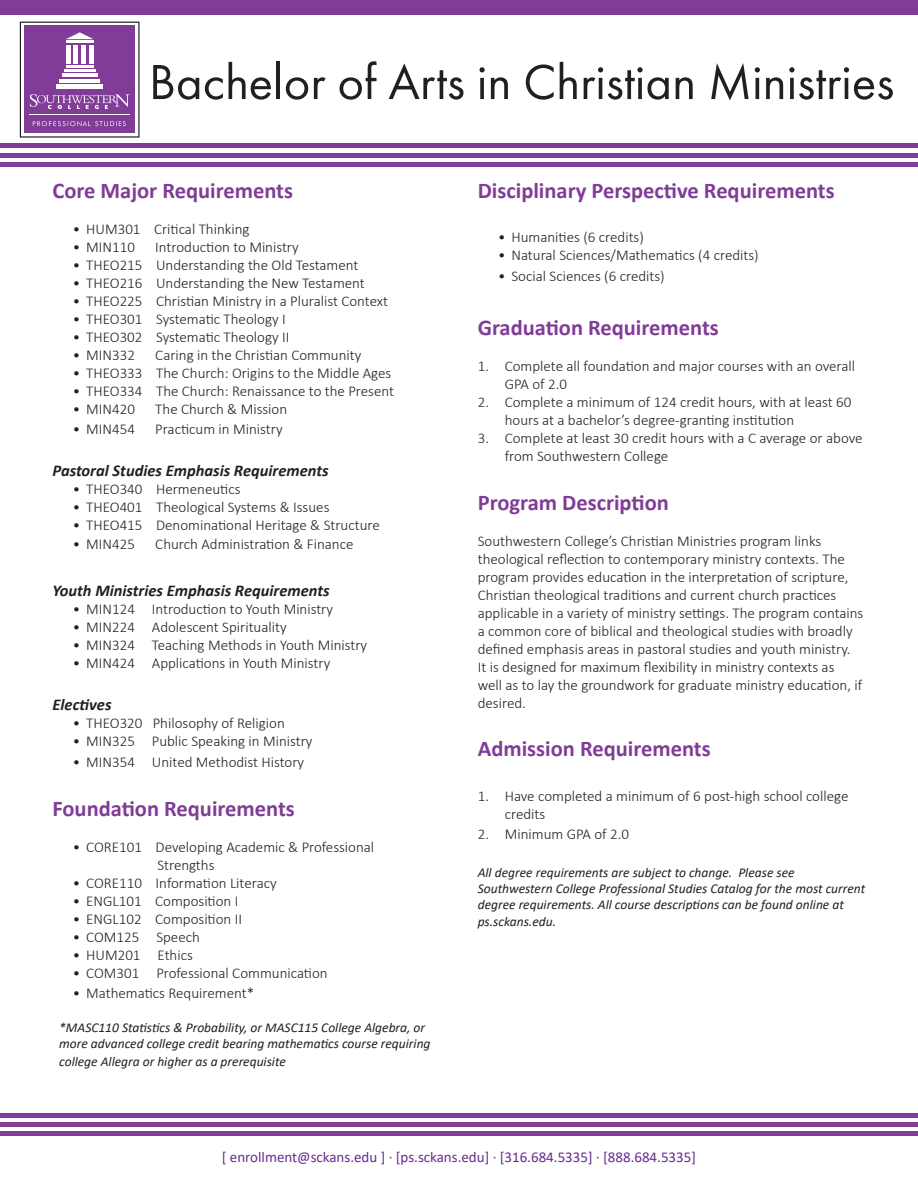
<style>
.page{position:relative;width:918px;height:1188px;background:#fff}
.page>*{position:absolute;margin:0;border:0;box-sizing:border-box;transform-origin:0 0}
.t1{font:51px "Futura PT";color:#231f20}
.t2{font:700 22.5px "Calibri";color:#803c97}
.t3{font:italic 700 16.5px "Calibri";color:#231f20}
.t4{font:300 15px/18px "Calibri";color:#231f20}
.t5{font:15px "Calibri";color:#692c91}
.t6{font:italic 13.5px/16.2px "Calibri";color:#231f20}
</style>
<div class="page">
<div style="left:0;top:0;width:918px;height:14px;background:#803c97"></div>
<div style="left:0;top:162px;width:918px;height:5px;background:#803c97"></div>
<hr style="left:0;top:153px;width:918px;height:4px;background:#803c97">
<hr style="left:0;top:144px;width:918px;height:4px;background:#803c97">
<div style="left:0;top:1131px;width:918px;height:5px;background:#803c97"></div>
<div style="left:0;top:1122px;width:918px;height:5px;background:#803c97"></div>
<hr style="left:0;top:1113px;width:918px;height:4px;background:#803c97">
<svg style="left:20px;top:22px;width:120px;height:116px"></svg>
<p class="t1" style="left:149px;top:52px;width:747px">Bachelor of Arts in Christian Ministries</p>
<p class="t2" style="left:53px;top:175px;width:242px">Core Major Requirements</p>
<p class="t4" style="left:73px;top:220px;width:178px">• HUM301 Critical Thinking</p>
<p class="t4" style="left:73px;top:238px;width:64px">• MIN110</p>
<p class="t4" style="left:155px;top:238px;width:145px">Introduction to Ministry</p>
<p class="t4" style="left:73px;top:256px;width:287px">• THEO215 Understanding the Old Testament</p>
<p class="t4" style="left:73px;top:274px;width:294px">• THEO216 Understanding the New Testament</p>
<p class="t4" style="left:73px;top:292px;width:317px">• THEO225 Christian Ministry in a Pluralist Context</p>
<p class="t4" style="left:73px;top:310px;width:214px">• THEO301 Systematic Theology I</p>
<p class="t4" style="left:73px;top:328px;width:218px">• THEO302 Systematic Theology II</p>
<p class="t4" style="left:73px;top:346px;width:64px">• MIN332</p>
<p class="t4" style="left:155px;top:346px;width:208px">Caring in the Christian Community</p>
<p class="t4" style="left:73px;top:364px;width:320px">• THEO333 The Church: Origins to the Middle Ages</p>
<p class="t4" style="left:73px;top:382px;width:323px">• THEO334 The Church: Renaissance to the Present</p>
<p class="t4" style="left:73px;top:400px;width:64px">• MIN420</p>
<p class="t4" style="left:155px;top:400px;width:133px">The Church &amp; Mission</p>
<p class="t4" style="left:73px;top:420px;width:64px">• MIN454</p>
<p class="t4" style="left:155px;top:420px;width:129px">Practicum in Ministry</p>
<p class="t3" style="left:53px;top:458px;width:278px">Pastoral Studies Emphasis Requirements</p>
<p class="t4" style="left:73px;top:479px;width:169px">• THEO340 Hermeneutics</p>
<p class="t4" style="left:73px;top:497px;width:258px">• THEO401 Theological Systems &amp; Issues</p>
<p class="t4" style="left:73px;top:515px;width:309px">• THEO415 Denominational Heritage &amp; Structure</p>
<p class="t4" style="left:73px;top:535px;width:64px">• MIN425</p>
<p class="t4" style="left:155px;top:535px;width:200px">Church Administration &amp; Finance</p>
<p class="t3" style="left:53px;top:579px;width:279px">Youth Ministries Emphasis Requirements</p>
<p class="t4" style="left:73px;top:600px;width:262px">• MIN124 Introduction to Youth Ministry</p>
<p class="t4" style="left:73px;top:618px;width:215px">• MIN224 Adolescent Spirituality</p>
<p class="t4" style="left:73px;top:636px;width:296px">• MIN324 Teaching Methods in Youth Ministry</p>
<p class="t4" style="left:73px;top:654px;width:259px">• MIN424 Applications in Youth Ministry</p>
<p class="t3" style="left:53px;top:692px;width:61px">Electives</p>
<p class="t4" style="left:73px;top:713px;width:214px">• THEO320 Philosophy of Religion</p>
<p class="t4" style="left:73px;top:731px;width:241px">• MIN325 Public Speaking in Ministry</p>
<p class="t4" style="left:73px;top:753px;width:233px">• MIN354 United Methodist History</p>
<p class="t2" style="left:53px;top:792px;width:244px">Foundation Requirements</p>
<p class="t4" style="left:157px;top:838px;width:218px;text-indent:-85px">• CORE101 Developing Academic &amp; Professional<br>Strengths</p>
<p class="t4" style="left:73px;top:874px;width:206px">• CORE110 Information Literacy</p>
<p class="t4" style="left:73px;top:892px;width:167px">• ENGL101 Composition I</p>
<p class="t4" style="left:73px;top:910px;width:171px">• ENGL102 Composition II</p>
<p class="t4" style="left:73px;top:928px;width:129px">• COM125 Speech</p>
<p class="t4" style="left:73px;top:946px;width:122px">• HUM201 Ethics</p>
<p class="t4" style="left:73px;top:964px;width:256px">• COM301 Professional Communication</p>
<p class="t4" style="left:73px;top:983px;width:183px">• Mathematics Requirement*</p>
<p class="t6" style="left:59px;top:1019px;width:373px">*MASC110 Statistics &amp; Probability, or MASC115 College Algebra, or more advanced college credit bearing mathematics course requiring</p>
<p class="t6" style="left:59px;top:1053px;width:228px">college Allegra or higher as a prerequisite</p>
<p class="t2" style="left:478px;top:175px;width:358px">Disciplinary Perspective Requirements</p>
<p class="t4" style="left:498px;top:227px;width:147px">• Humanities (6 credits)</p>
<p class="t4" style="left:498px;top:245px;width:262px">• Natural Sciences/Mathematics (4 credits)</p>
<p class="t4" style="left:498px;top:267px;width:168px">• Social Sciences (6 credits)</p>
<p class="t2" style="left:478px;top:312px;width:243px">Graduation Requirements</p>
<p class="t4" style="left:505px;top:357px;width:352px;text-indent:-27px">1. Complete all foundation and major courses with an overall<br>GPA of 2.0</p>
<p class="t4" style="left:505px;top:393px;width:348px;text-indent:-27px">2. Complete a minimum of 124 credit hours, with at least 60 hours at a bachelor’s degree-granting institution</p>
<p class="t4" style="left:505px;top:429px;width:359px;text-indent:-27px">3. Complete at least 30 credit hours with a C average or above from Southwestern College</p>
<p class="t2" style="left:478px;top:486px;width:193px">Program Description</p>
<p class="t4" style="left:478px;top:532px;width:387px">Southwestern College’s Christian Ministries program links theological reflection to contemporary ministry contexts. The program provides education in the interpretation of scripture, Christian theological traditions and current church practices applicable in a variety of ministry settings. The program contains a common core of biblical and theological studies with broadly defined emphasis areas in pastoral studies and youth ministry.<br>It is designed for maximum flexibility in ministry contexts as<br>well as to lay the groundwork for graduate ministry education, if desired.</p>
<p class="t2" style="left:478px;top:733px;width:234px">Admission Requirements</p>
<p class="t4" style="left:505px;top:787px;width:345px;text-indent:-27px">1. Have completed a minimum of 6 post-high school college credits</p>
<p class="t4" style="left:478px;top:825px;width:153px">2. Minimum GPA of 2.0</p>
<p class="t6" style="left:478px;top:864px;width:389px">All degree requirements are subject to change. Please see Southwestern College Professional Studies Catalog for the most current degree requirements. All course descriptions can be found online at ps.sckans.edu.</p>
<p class="t5" style="left:222px;top:1147px;width:476px">[ enrollment@sckans.edu ] · [ps.sckans.edu] · [316.684.5335] · [888.684.5335]</p>
</div>
